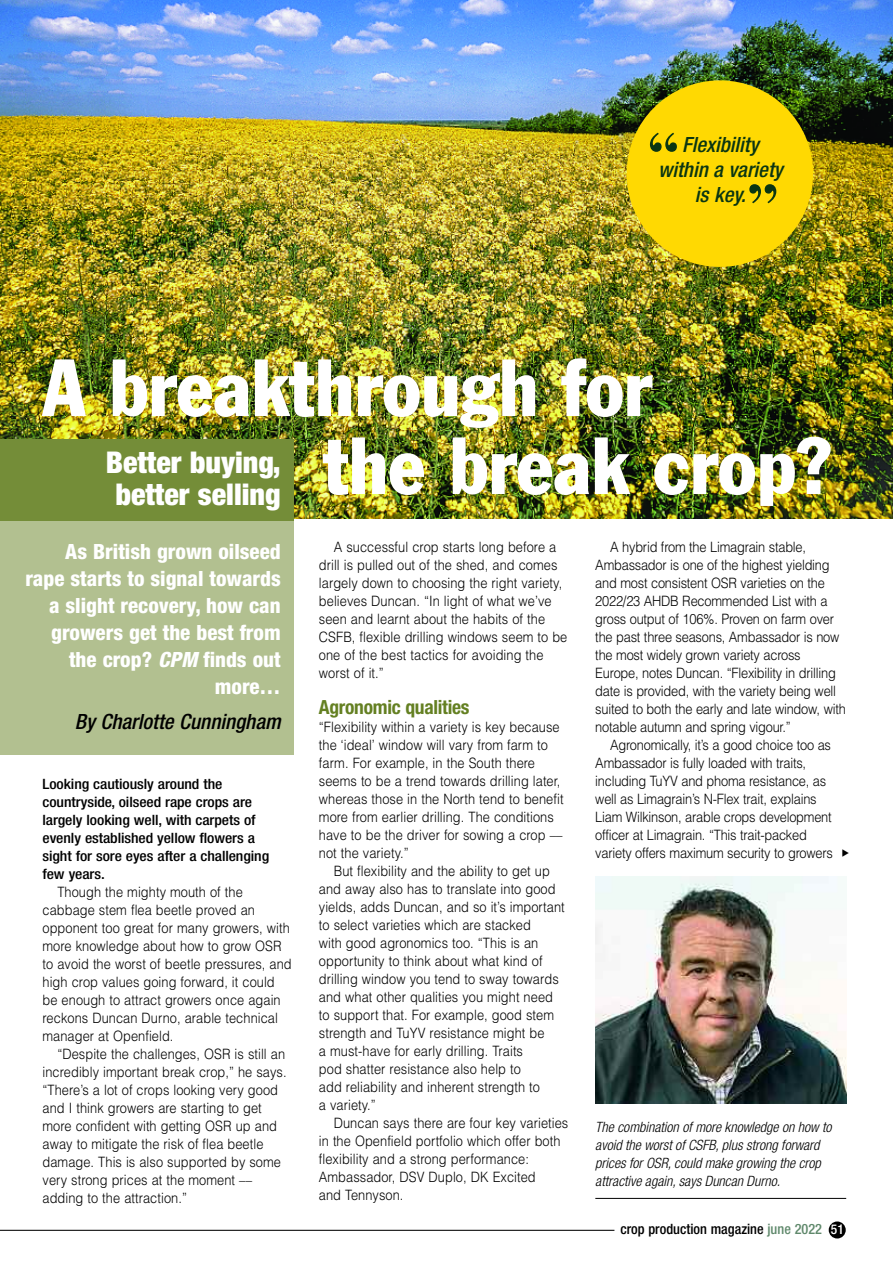
<style>
.page{position:relative;width:893px;height:1263px;background:#fff}
.page>*{position:absolute;margin:0;border:0;box-sizing:border-box;transform-origin:0 0}
.t1{font:condensed 79.5px/78px "Franklin Gothic";color:#fff}
.t2{font:700 58.95px "Bodoni BT";color:#0a3512}
.t3{font:900 condensed 30px/31.5px "Helvetica Neue";color:#fff;text-align:center}
.t4{font:800 condensed 21px/27px "Helvetica Neue";color:#fff;text-align:right}
.t5{font:italic 500 condensed 21px/25.2px "Helvetica Neue";color:#0a3512;text-align:center}
.t6{font:italic 500 condensed 21px "Helvetica Neue";color:#000}
.t7{font:700 condensed 19.5px "Helvetica Neue";letter-spacing:-.015em;color:#648022}
.t8{font:300 14.25px/18px "Helvetica";letter-spacing:.005em;color:#000;scale:.9 1}
.t9{font:300 14.25px/18px "Helvetica";letter-spacing:-.015em;color:#000;scale:.9 1}
.t10{font:500 condensed 14.25px/18px "Helvetica Neue";letter-spacing:-.005em;color:#000;scale:1.1 1}
.t11{font:italic 300 condensed 14.25px/18px "Helvetica Neue";color:#000}
.t12{font:500 condensed 14.25px "Helvetica Neue";letter-spacing:-.005em;color:#000}
.s1{font-style:italic}
.s2{color:#60896c}
.s3{font-size:13.5px;color:#fff}
</style>
<div class="page">
<div style="left:829px;top:1221px;width:17px;height:17px;background:#000;border-radius:50%"></div>
<hr style="left:0;top:1230px;width:614px;height:1px;background:#000">
<img style="left:0;top:0;width:893px;height:519px">
<div style="left:0;top:439px;width:293px;height:84px;background:#748d38"></div>
<div style="left:0;top:522px;width:293px;height:233px;background:#b2c090"></div>
<div style="left:627px;top:80px;width:186px;height:187px;background:#ffd902;border-radius:50%"></div>
<img style="left:595px;top:876px;width:251px;height:228px">
<hr style="left:595px;top:1198px;width:251px;height:1px;background:#000">
<h2 class="t2" style="left:646px;top:133px;width:35px">“</h2>
<h3 class="t5" style="left:658px;top:134px;width:126px">Flexibility within a variety is key.</h3>
<h2 class="t2" style="left:746px;top:185px;width:35px">”</h2>
<h1 class="t1" style="left:324px;top:355px;width:509px;text-indent:-281px">A breakthrough for<br>the break crop?</h1>
<h3 class="t3" style="left:106px;top:450px;width:176px">Better buying, better selling</h3>
<h3 class="t4" style="left:25px;top:539px;width:257px">As British grown oilseed rape starts to signal towards a slight recovery, how can growers get the best from the crop? <span class="s1">CPM</span> finds out more…</h3>
<h3 class="t6" style="left:75px;top:714px;width:207px">By Charlotte Cunningham</h3>
<p class="t9" style="left:595px;top:538px;width:280px;text-indent:15px">A hybrid from the Limagrain stable, Ambassador is one of the highest yielding and most consistent OSR varieties on the 2022/23 AHDB Recommended List with a gross output of 106%. Proven on farm over the past three seasons, Ambassador is now the most widely grown variety across Europe, notes Duncan. “Flexibility in drilling date is provided, with the variety being well suited to both the early and late window, with notable autumn and spring vigour.”</p>
<p class="t9" style="left:595px;top:736px;width:266px;text-indent:15px">Agronomically, it’s a good choice too as Ambassador is fully loaded with traits, including TuYV and phoma resistance, as well as Limagrain’s N-Flex trait, explains Liam Wilkinson, arable crops development officer at Limagrain. “This trait-packed variety offers maximum security to growers</p>
<p class="t8" style="left:319px;top:538px;width:278px;text-indent:15px">A successful crop starts long before a drill is pulled out of the shed, and comes largely down to choosing the right variety, believes Duncan. “In light of what we’ve seen and learnt about the habits of the CSFB, flexible drilling windows seem to be one of the best tactics for avoiding the worst of it.”</p>
<h3 class="t7" style="left:319px;top:700px;width:152px">Agronomic qualities</h3>
<p class="t8" style="left:319px;top:718px;width:273px">“Flexibility within a variety is key because the ‘ideal’ window will vary from farm to farm. For example, in the South there seems to be a trend towards drilling later, whereas those in the North tend to benefit more from earlier drilling. The conditions have to be the driver for sowing a crop –– not the variety.”</p>
<p class="t8" style="left:319px;top:862px;width:275px;text-indent:15px">But flexibility and the ability to get up and away also has to translate into good yields, adds Duncan, and so it’s important to select varieties which are stacked<br>with good agronomics too. “This is an opportunity to think about what kind of drilling window you tend to sway towards and what other qualities you might need to support that. For example, good stem strength and TuYV resistance might be<br>a must-have for early drilling. Traits<br>pod shatter resistance also help to<br>add reliability and inherent strength to<br>a variety.”</p>
<p class="t8" style="left:319px;top:1114px;width:279px;text-indent:15px">Duncan says there are four key varieties in the Openfield portfolio which offer both flexibility and a strong performance:<br>Ambassador, DSV Duplo, DK Excited<br>and Tennyson.</p>
<p class="t10" style="left:43px;top:776px;width:208px">Looking cautiously around the countryside, oilseed rape crops are largely looking well, with carpets of evenly established yellow flowers a sight for sore eyes after a challenging few years.</p>
<p class="t8" style="left:43px;top:883px;width:278px;text-indent:15px">Though the mighty mouth of the cabbage stem flea beetle proved an opponent too great for many growers, with more knowledge about how to grow OSR to avoid the worst of beetle pressures, and high crop values going forward, it could be enough to attract growers once again reckons Duncan Durno, arable technical manager at Openfield.</p>
<p class="t8" style="left:43px;top:1045px;width:273px;text-indent:15px">“Despite the challenges, OSR is still an incredibly important break crop,” he says. “There’s a lot of crops looking very good and I think growers are starting to get more confident with getting OSR up and away to mitigate the risk of flea beetle damage. This is also supported by some very strong prices at the moment –– adding to the attraction.”</p>
<p class="t11" style="left:595px;top:1119px;width:238px">The combination of more knowledge on how to avoid the worst of CSFB, plus strong forward prices for OSR, could make growing the crop attractive again, says Duncan Durno.</p>
<p class="t12" style="left:620px;top:1224px;width:225px">crop production magazine <span class="s2">june 2022</span> <span class="s3">51</span></p>
</div>
